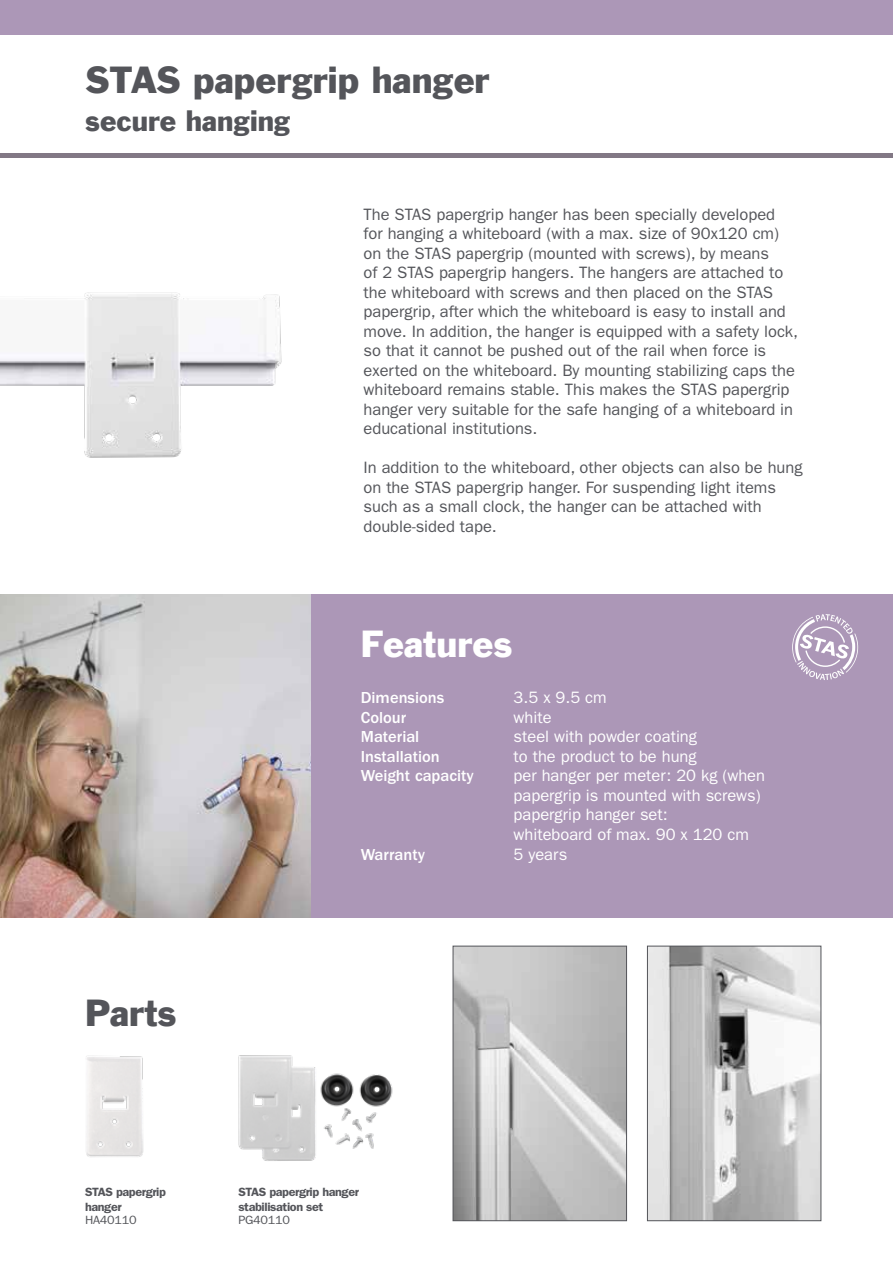
<style>
.page{position:relative;width:893px;height:1263px;background:#fff}
.page>*{position:absolute;margin:0;border:0;box-sizing:border-box;transform-origin:0 0}
.t1{font:34.5px "Franklin Gothic";color:#54555a}
.t2{font:34.5px "Franklin Gothic";color:#fff}
.t3{font:27px "Franklin Gothic";color:#54555a}
.t4{font:16.5px/19.5px "ITC Franklin Gothic Std";color:#54555a}
.t5{font:16.5px/19.5px "ITC Franklin Gothic Std";color:#fff}
.t6{font:500 16.5px "ITC Franklin Gothic Std";color:#fff}
.t7{font:500 16.5px "ITC Franklin Gothic Std";color:#fefefe}
.t8{font:600 12px/15px "ITC Franklin Gothic Std";letter-spacing:-.03em;color:#54555a;scale:1.05 1}
.t9{font:12px "ITC Franklin Gothic Std";letter-spacing:-.02em;color:#54555a;scale:1.05 1}
</style>
<div class="page">
<img style="left:0;top:292px;width:282px;height:166px">
<div style="left:302px;top:595px;width:591px;height:323px;background:#ac97b7"></div>
<img style="left:0;top:595px;width:310px;height:323px">
<hr style="left:0;top:153px;width:893px;height:4px;background:#827885">
<div style="left:0;top:0;width:893px;height:34px;background:#ac97b7"></div>
<img style="left:86px;top:1055px;width:58px;height:102px">
<img style="left:238px;top:1055px;width:155px;height:106px">
<svg style="left:792px;top:614px;width:66px;height:66px"></svg>
<img style="left:649px;top:948px;width:170px;height:271px">
<div style="left:647px;top:946px;width:174px;height:275px;border:1px solid #54555a"></div>
<img style="left:455px;top:948px;width:170px;height:271px">
<div style="left:453px;top:946px;width:174px;height:275px;border:1px solid #54555a"></div>
<h1 class="t1" style="left:85px;top:58px;width:406px">STAS papergrip hanger</h1>
<h2 class="t3" style="left:85px;top:103px;width:207px">secure hanging</h2>
<p class="t4" style="left:364px;top:204px;width:436px">The STAS papergrip hanger has been specially developed for hanging a whiteboard (with a max. size of 90x120 cm) on the STAS papergrip (mounted with screws), by means<br>of 2 STAS papergrip hangers. The hangers are attached to the whiteboard with screws and then placed on the STAS papergrip, after which the whiteboard is easy to install and move. In addition, the hanger is equipped with a safety lock, so that it cannot be pushed out of the rail when force is exerted on the whiteboard. By mounting stabilizing caps the whiteboard remains stable. This makes the STAS papergrip hanger very suitable for the safe hanging of a whiteboard in educational institutions.</p>
<p class="t4" style="left:364px;top:458px;width:441px">In addition to the whiteboard, other objects can also be hung on the STAS papergrip hanger. For suspending light items such as a small clock, the hanger can be attached with double-sided tape.</p>
<h1 class="t2" style="left:361px;top:621px;width:153px">Features</h1>
<h1 class="t1" style="left:85px;top:990px;width:93px">Parts</h1>
<p class="t6" style="left:361px;top:688px;width:85px">Dimensions</p>
<p class="t5" style="left:514px;top:688px;width:95px">3.5 x 9.5 cm</p>
<p class="t6" style="left:361px;top:708px;width:47px">Colour</p>
<p class="t5" style="left:514px;top:707px;width:39px">white</p>
<p class="t6" style="left:361px;top:728px;width:60px">Material</p>
<p class="t5" style="left:514px;top:727px;width:185px">steel with powder coating</p>
<p class="t6" style="left:361px;top:747px;width:81px">Installation</p>
<p class="t5" style="left:514px;top:747px;width:185px">to the product to be hung</p>
<p class="t7" style="left:361px;top:767px;width:114px">Weight capacity</p>
<p class="t5" style="left:514px;top:766px;width:253px">per hanger per meter: 20 kg (when papergrip is mounted with screws) papergrip hanger set:<br>whiteboard of max. 90 x 120 cm</p>
<p class="t6" style="left:361px;top:845px;width:66px">Warranty</p>
<p class="t5" style="left:514px;top:844px;width:55px">5 years</p>
<p class="t8" style="left:85px;top:1184px;width:79px">STAS papergrip hanger</p>
<p class="t9" style="left:85px;top:1213px;width:51px">HA40110</p>
<p class="t8" style="left:238px;top:1184px;width:116px">STAS papergrip hanger stabilisation set</p>
<p class="t9" style="left:238px;top:1213px;width:51px">PG40110</p>
</div>
